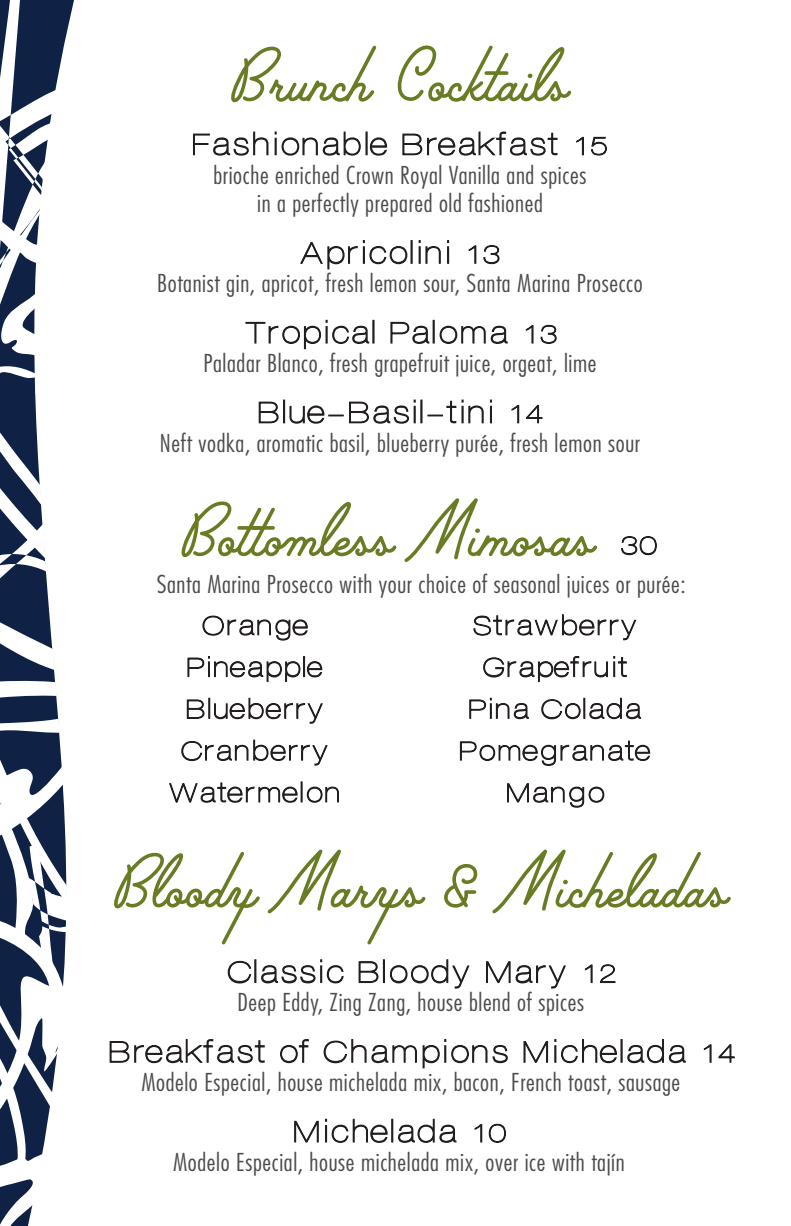
<style>
.page{position:relative;width:791px;height:1226px;background:#fff}
.page>*{position:absolute;margin:0;border:0;box-sizing:border-box;transform-origin:0 0}
.t1{font:72px "Palm Canyon Drive";color:#687c23}
.t2{font:34px "DISCO";letter-spacing:-.06em;color:#231f20;scale:.9 1}
.t3{font:30px "DISCO";letter-spacing:-.06em;color:#231f20;scale:.9 1}
.t4{font:300 condensed 24px/28.8px "Futura";letter-spacing:.025em;color:#4b4c4d;text-align:center;scale:1.05 1}
.s1{font-size:30px}
</style>
<div class="page">
<svg style="left:0;top:326px;width:35px;height:37px"></svg>
<svg style="left:0;top:0;width:74px;height:326px"></svg>
<svg style="left:0;top:363px;width:67px;height:862px"></svg>
<h1 class="t1" style="left:231px;top:32px;width:338px">Brunch Cocktails</h1>
<p class="t2" style="left:189px;top:127px;width:471px">Fashionable Breakfast <span class="s1">15</span></p>
<p class="t4" style="left:213px;top:160px;width:356px">brioche enriched Crown Royal Vanilla and spices in a perfectly prepared old fashioned</p>
<p class="t2" style="left:296px;top:235px;width:232px">Apricolini <span class="s1">13</span></p>
<p class="t4" style="left:157px;top:268px;width:464px">Botanist gin, apricot, fresh lemon sour, Santa Marina Prosecco</p>
<p class="t2" style="left:239px;top:315px;width:359px">Tropical Paloma <span class="s1">13</span></p>
<p class="t4" style="left:203px;top:348px;width:376px">Paladar Blanco, fresh grapefruit juice, orgeat, lime</p>
<p class="t2" style="left:253px;top:395px;width:327px">Blue-Basil-tini <span class="s1">14</span></p>
<p class="t4" style="left:160px;top:428px;width:458px">Neft vodka, aromatic basil, blueberry purée, fresh lemon sour</p>
<h1 class="t1" style="left:182px;top:487px;width:414px">Bottoless Mimoas</h1>
<h1 class="t3" style="left:617px;top:529px;width:50px">30</h1>
<p class="t4" style="left:157px;top:568px;width:505px">Santa Marina Prosecco with your choice of seasonal juices or purée:</p>
<p class="t3" style="left:198px;top:610px;width:124px">Orange</p>
<p class="t3" style="left:469px;top:610px;width:188px">Strawberry</p>
<p class="t3" style="left:183px;top:651px;width:156px">Pineapple</p>
<p class="t3" style="left:479px;top:651px;width:167px">Grapefruit</p>
<p class="t3" style="left:182px;top:693px;width:159px">Blueberry</p>
<p class="t3" style="left:465px;top:693px;width:197px">Pina Colada</p>
<p class="t3" style="left:177px;top:735px;width:169px">Cranberry</p>
<p class="t3" style="left:456px;top:735px;width:218px">Pomegranate</p>
<p class="t3" style="left:165px;top:777px;width:196px">Watermelon</p>
<p class="t3" style="left:502px;top:777px;width:115px">Mango</p>
<h1 class="t1" style="left:115px;top:838px;width:615px">Bloody Marys &amp;Micheladas</h1>
<p class="t2" style="left:223px;top:954px;width:442px">Classic Bloody Mary <span class="s1">12</span></p>
<p class="t4" style="left:237px;top:987px;width:331px">Deep Eddy, Zing Zang, house blend of spices</p>
<p class="t2" style="left:104px;top:1033px;width:706px">Breakfast of Champions Michelada <span class="s1">14</span></p>
<p class="t4" style="left:141px;top:1066px;width:514px">Modelo Especial, house michelada mix, bacon, French toast, sausage</p>
<p class="t2" style="left:288px;top:1113px;width:247px">Michelada <span class="s1">10</span></p>
<p class="t4" style="left:173px;top:1146px;width:431px">Modelo Especial, house michelada mix, over ice with tajín</p>
</div>
